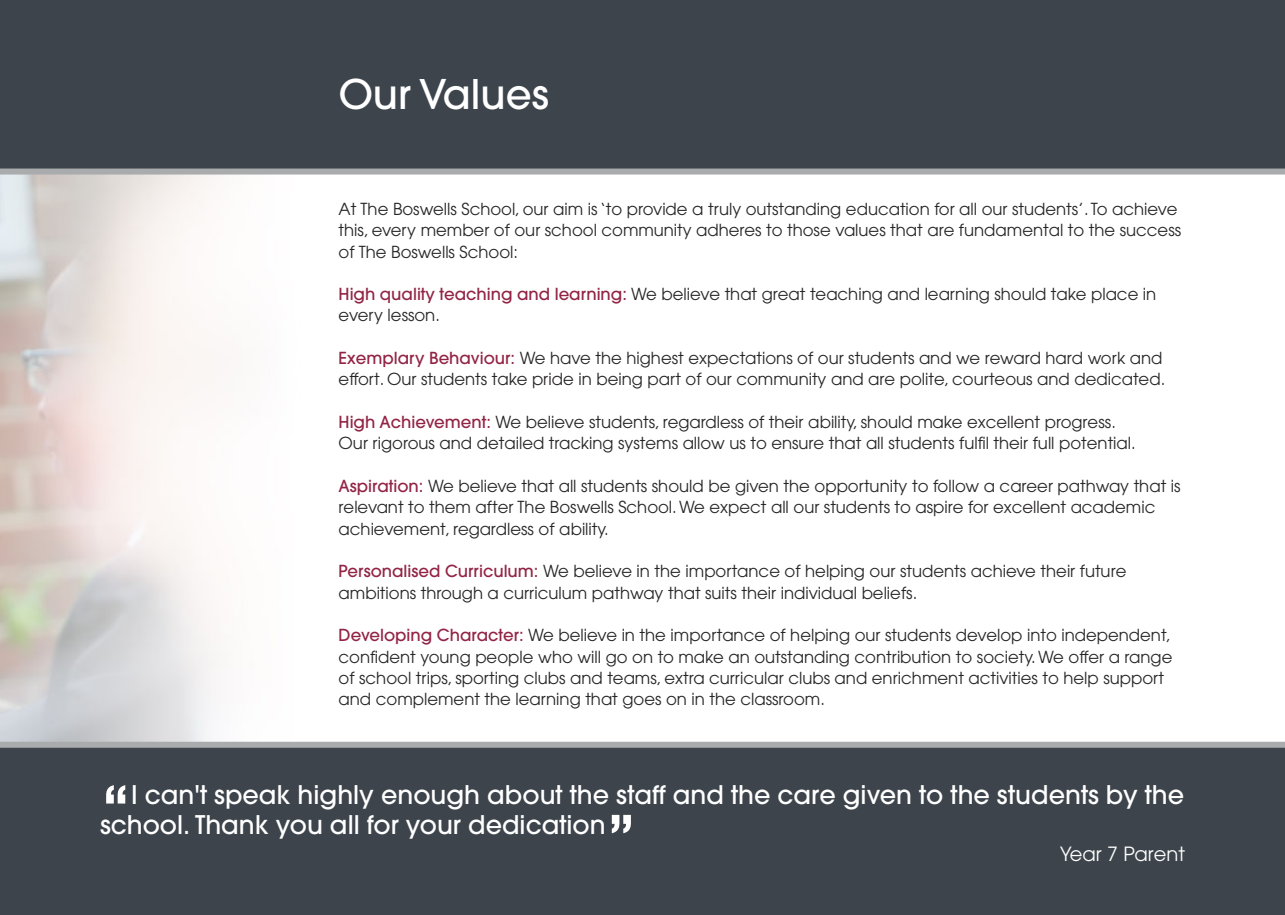
<style>
.page{position:relative;width:1285px;height:915px;background:#fff}
.page>*{position:absolute;margin:0;border:0;box-sizing:border-box;transform-origin:0 0}
.t1{font:500 73.5px "Avant Garde";color:#fff}
.t2{font:500 40.5px "Avant Garde";letter-spacing:-.005em;color:#fff}
.t3{font:500 25.5px/29.7px "Avant Garde";color:#fff}
.t4{font:19.5px "Avant Garde";color:#fff}
.t5{font:16.5px/21.3px "Avant Garde";color:#272526}
.s1{font-weight:500;color:#922446}
</style>
<div class="page">
<div style="left:0;top:0;width:1284px;height:914px;background:#3d444b"></div>
<div style="left:0;top:170px;width:1284px;height:574px;background:#fff"></div>
<div style="left:0;top:168px;width:1284px;height:6px;background:#a9abad"></div>
<div style="left:0;top:741px;width:1284px;height:6px;background:#a9abad"></div>
<h2 class="t2" style="left:338px;top:79px;width:212px">Our Values</h2>
<p class="t5" style="left:338px;top:200px;width:843px">At The Boswells School, our aim is ‘to provide a truly outstanding education for all our students’. To achieve this, every member of our school community adheres to those values that are fundamental to the success of The Boswells School:</p>
<p class="t5" style="left:338px;top:285px;width:819px"><span class="s1">High quality teaching and learning:</span> We believe that great teaching and learning should take place in every lesson.</p>
<p class="t5" style="left:338px;top:349px;width:828px"><span class="s1">Exemplary Behaviour:</span> We have the highest expectations of our students and we reward hard work and effort. Our students take pride in being part of our community and are polite, courteous and dedicated.</p>
<p class="t5" style="left:338px;top:413px;width:798px"><span class="s1">High Achievement:</span> We believe students, regardless of their ability, should make excellent progress.<br>Our rigorous and detailed tracking systems allow us to ensure that all students fulfil their full potential.</p>
<p class="t5" style="left:338px;top:477px;width:843px"><span class="s1">Aspiration:</span> We believe that all students should be given the opportunity to follow a career pathway that is relevant to them after The Boswells School. We expect all our students to aspire for excellent academic achievement, regardless of ability.</p>
<p class="t5" style="left:338px;top:562px;width:789px"><span class="s1">Personalised Curriculum:</span> We believe in the importance of helping our students achieve their future ambitions through a curriculum pathway that suits their individual beliefs.</p>
<p class="t5" style="left:338px;top:626px;width:835px"><span class="s1">Developing Character:</span> We believe in the importance of helping our students develop into independent, confident young people who will go on to make an outstanding contribution to society. We offer a range of school trips, sporting clubs and teams, extra curricular clubs and enrichment activities to help support and complement the learning that goes on in the classroom.</p>
<h1 class="t1" style="left:100px;top:785px;width:33px">“</h1>
<h3 class="t3" style="left:100px;top:782px;width:1085px;text-indent:31px">I can't speak highly enough about the staff and the care given to the students by the school. Thank you all for your dedication</h3>
<h1 class="t1" style="left:605px;top:814px;width:33px">”</h1>
<p class="t4" style="left:1059px;top:845px;width:126px">Year 7 Parent</p>
</div>
